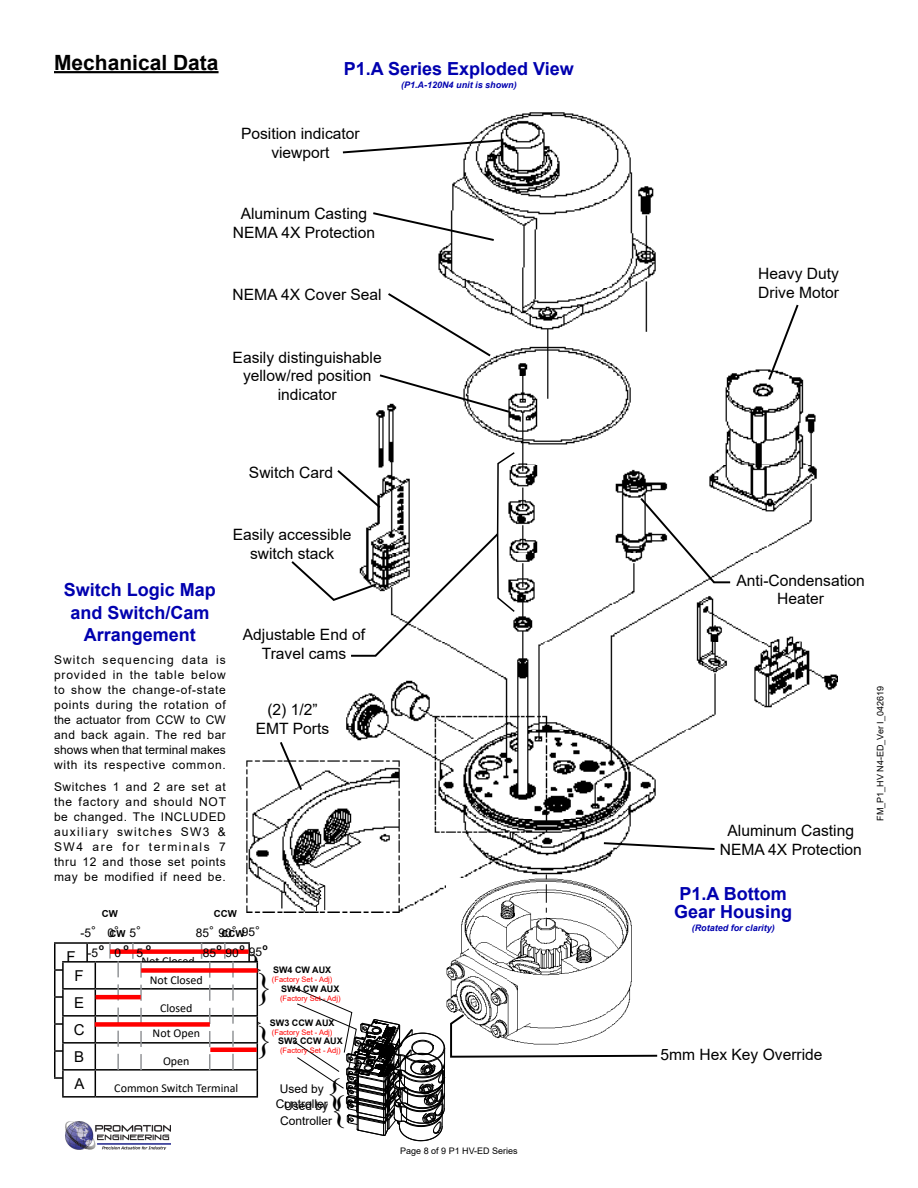
<style>
.page{position:relative;width:918px;height:1188px;background:#fff}
.page>*{position:absolute;margin:0;border:0;box-sizing:border-box;transform-origin:0 0}
.t1{font:36px/53.2px "Times New Roman";color:#000}
.t2{font:700 21px "Arial";color:#000}
.t3{font:700 18px/22.5px "Arial";color:#0000af}
.t4{font:15.6px/18.8px "Arial";color:#000;text-align:center}
.t5{font:15px/27px "Arial";color:#000;text-align:justify}
.t6{font:12px/15px "Arial";letter-spacing:.05em;color:#000;text-align:justify}
.t7{font:12px/25.8px "Calibri";color:#000;text-align:center}
.t8{font:12px/14.4px "Arial";color:#000;text-align:center}
.t9{font:700 9.6px "Arial";color:#000}
.t10{font:9px "Arial";color:#000}
.t11{font:italic 700 9px "Arial";color:#0000af}
.t12{font:700 9px "Arial";color:#000}
.t13{font:700 8.7px "Arial";color:#000}
.t14{font:7.5px "Arial";color:#f00}
</style>
<div class="page">
<img style="left:66px;top:1121px;width:104px;height:28px">
<img style="left:246px;top:112px;width:592px;height:801px">
<img style="left:447px;top:878px;width:194px;height:108px">
<svg style="left:546px;top:874px;width:1px;height:52px"></svg>
<svg style="left:341px;top:138px;width:162px;height:17px"></svg>
<svg style="left:378px;top:373px;width:133px;height:41px"></svg>
<svg style="left:767px;top:303px;width:33px;height:79px"></svg>
<svg style="left:278px;top:740px;width:26px;height:52px"></svg>
<svg style="left:638px;top:496px;width:94px;height:88px"></svg>
<svg style="left:371px;top:211px;width:125px;height:31px"></svg>
<svg style="left:602px;top:841px;width:115px;height:10px"></svg>
<svg style="left:386px;top:291px;width:107px;height:67px"></svg>
<svg style="left:289px;top:451px;width:227px;height:207px"></svg>
<svg style="left:316px;top:883px;width:9px;height:29px"></svg>
<hr style="left:54px;top:942px;width:33px;height:2px;background:#000">
<hr style="left:54px;top:944px;width:2px;height:25px;background:#000">
<hr style="left:54px;top:969px;width:33px;height:2px;background:#000">
<hr style="left:54px;top:971px;width:2px;height:25px;background:#000">
<hr style="left:54px;top:996px;width:33px;height:2px;background:#000">
<hr style="left:54px;top:998px;width:2px;height:25px;background:#000">
<hr style="left:54px;top:1023px;width:33px;height:2px;background:#000">
<hr style="left:54px;top:1025px;width:2px;height:25px;background:#000">
<hr style="left:54px;top:1050px;width:33px;height:2px;background:#000">
<hr style="left:54px;top:1052px;width:2px;height:25px;background:#000">
<hr style="left:54px;top:1077px;width:33px;height:2px;background:#000">
<hr style="left:54px;top:71px;width:165px;height:2px;background:#000">
<svg style="left:292px;top:986px;width:366px;height:155px"></svg>
<hr style="left:62px;top:1096px;width:33px;height:2px;background:#000">
<hr style="left:95px;top:1096px;width:163px;height:2px;background:#000">
<svg style="left:55px;top:942px;width:203px;height:155px"></svg>
<div style="left:95px;top:1022px;width:115px;height:5px;background:#f00"></div>
<hr style="left:210px;top:1048px;width:47px;height:4px;background:#f00">
<div style="left:141px;top:968px;width:117px;height:5px;background:#f00"></div>
<hr style="left:96px;top:995px;width:45px;height:4px;background:#f00">
<h2 class="t2" style="left:54px;top:48px;width:166px">Mechanical Data</h2>
<h3 class="t3" style="left:344px;top:58px;width:232px">P1.A Series Exploded View</h3>
<h3 class="t4" style="left:241px;top:124px;width:120px">Position indicator viewport</h3>
<p class="t11" style="left:401px;top:79px;width:117px">(P1.A-120N4 unit is shown)</p>
<h3 class="t4" style="left:233px;top:204px;width:144px">Aluminum Casting<br>NEMA 4X Protection</h3>
<h3 class="t4" style="left:233px;top:285px;width:151px">NEMA 4X Cover Seal</h3>
<h3 class="t4" style="left:233px;top:348px;width:151px">Easily distinguishable yellow/red position indicator</h3>
<h3 class="t4" style="left:249px;top:463px;width:86px">Switch Card</h3>
<h3 class="t4" style="left:233px;top:525px;width:120px">Easily accessible switch stack</h3>
<h3 class="t3" style="left:64px;top:579px;width:154px;text-align:center">Switch Logic Map and Switch/Cam<br>Arrangement</h3>
<p class="t6" style="left:54px;top:652px;width:173px">Switch sequencing data is provided in the table below to show the change-of-state points during the rotation of the actuator from CCW to CW and back again. The red bar shows when that terminal makes with its respective common.</p>
<p class="t6" style="left:54px;top:779px;width:174px">Switches 1 and 2 are set at the factory and should NOT be changed. The INCLUDED auxiliary switches SW3 &amp; SW4 are for terminals 7 thru 12 and those set points may be modified if need be.</p>
<h3 class="t4" style="left:243px;top:626px;width:124px">Adjustable End of<br>Travel cams</h3>
<h3 class="t4" style="left:256px;top:700px;width:75px">(2) 1/2”<br>EMT Ports</h3>
<p class="t9" style="left:102px;top:907px;width:18px">CW</p>
<p class="t9" style="left:214px;top:907px;width:24px">CCW</p>
<p class="t6" style="left:130px;top:924px;width:13px">5°</p>
<p class="t6" style="left:196px;top:925px;width:66px">85° 90° 95°</p>
<p class="t6" style="left:80px;top:925px;width:40px">-5° 0°</p>
<p class="t9" style="left:109px;top:926px;width:18px">CW</p>
<p class="t9" style="left:222px;top:926px;width:24px">CCW</p>
<p class="t6" style="left:203px;top:945px;width:15px">85</p>
<p class="t13" style="left:217px;top:941px;width:7px">o</p>
<p class="t13" style="left:146px;top:941px;width:7px">o</p>
<p class="t6" style="left:226px;top:945px;width:15px">90</p>
<p class="t13" style="left:240px;top:941px;width:7px">o</p>
<p class="t6" style="left:249px;top:945px;width:15px">95</p>
<p class="t13" style="left:263px;top:941px;width:7px">o</p>
<h1 class="t1" style="left:256px;top:958px;width:19px">} }</h1>
<p class="t7" style="left:114px;top:1075px;width:126px">Common Switch Terminal</p>
<p class="t13" style="left:99px;top:941px;width:7px">o</p>
<p class="t6" style="left:114px;top:945px;width:8px">0</p>
<p class="t13" style="left:124px;top:941px;width:7px">o</p>
<p class="t6" style="left:137px;top:945px;width:8px">5</p>
<p class="t6" style="left:87px;top:945px;width:12px">-5</p>
<p class="t5" style="left:66px;top:943px;width:11px">F</p>
<h1 class="t1" style="left:248px;top:939px;width:19px">}</h1>
<p class="t7" style="left:142px;top:948px;width:55px">Not Closed</p>
<p class="t12" style="left:273px;top:963px;width:60px">SW4 CW AUX</p>
<p class="t5" style="left:74px;top:962px;width:12px">F E C B A</p>
<p class="t7" style="left:150px;top:967px;width:55px">Not Closed</p>
<p class="t7" style="left:153px;top:994px;width:49px">Closed<br>Not Open</p>
<p class="t14" style="left:272px;top:974px;width:62px">(Factory Set - Adj)</p>
<p class="t12" style="left:281px;top:982px;width:60px">SW4 CW AUX</p>
<p class="t14" style="left:280px;top:993px;width:62px">(Factory Set - Adj)</p>
<p class="t12" style="left:270px;top:1016px;width:66px">SW3 CCW AUX</p>
<p class="t14" style="left:272px;top:1027px;width:62px">(Factory Set - Adj)</p>
<p class="t12" style="left:278px;top:1035px;width:66px">SW3 CCW AUX</p>
<p class="t14" style="left:280px;top:1046px;width:62px">(Factory Set - Adj)</p>
<p class="t7" style="left:163px;top:1048px;width:28px">Open</p>
<p class="t5" style="left:66px;top:1051px;width:12px">A</p>
<p class="t8" style="left:276px;top:1082px;width:54px">Used by<br>Controller</p>
<h1 class="t1" style="left:343px;top:1126px;width:19px;rotate:-180deg">}</h1>
<h1 class="t1" style="left:347px;top:1143px;width:19px;rotate:-180deg">}</h1>
<p class="t8" style="left:280px;top:1099px;width:54px">Used by<br>Controller</p>
<p class="t10" style="left:400px;top:1144px;width:119px">Page 8 of 9 P1 HV-ED Series</p>
<h3 class="t4" style="left:758px;top:264px;width:82px;text-align:left">Heavy Duty<br>Drive Motor</h3>
<h3 class="t4" style="left:737px;top:571px;width:130px">Anti-Condensation<br>Heater</h3>
<h3 class="t4" style="left:720px;top:821px;width:144px">Aluminum Casting<br>NEMA 4X Protection</h3>
<h3 class="t3" style="left:674px;top:885px;width:120px;line-height:18px">P1.A Bottom<br>Gear Housing</h3>
<p class="t11" style="left:692px;top:922px;width:85px">(Rotated for clarity)</p>
<p class="t10" style="left:874px;top:821px;width:136px;rotate:-90deg">FM_P1_HV N4-ED_Ver I_042619</p>
<h3 class="t4" style="left:660px;top:1045px;width:164px">5mm Hex Key Override</h3>
</div>
